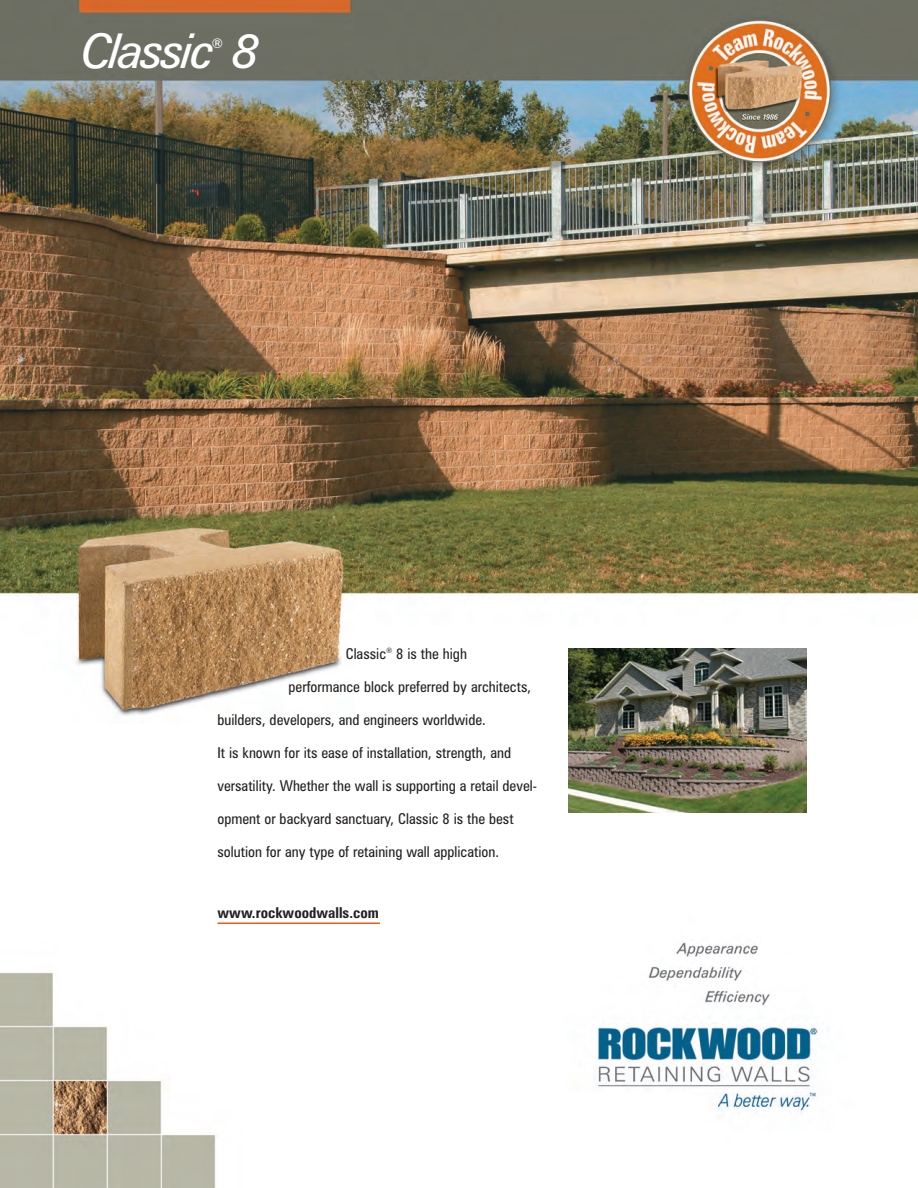
<style>
.page{position:relative;width:918px;height:1188px;background:#fff}
.page>*{position:absolute;margin:0;border:0;box-sizing:border-box;transform-origin:0 0}
.t1{font:italic 48px "Zurich BT";letter-spacing:-.07em;color:#fff}
.t2{font:condensed 15px "Zurich BT";color:#231f20}
.t3{font:700 condensed 15px "Zurich BT";color:#231f20}
.t4{font:italic 13.5px "Zurich BT";color:#fff}
</style>
<div class="page">
<img style="left:0;top:0;width:918px;height:1188px">
<hr style="left:217px;top:922px;width:163px;height:2px;background:#e1601e">
<img style="left:568px;top:648px;width:238px;height:165px">
<h1 class="t1" style="left:81px;top:32px;width:180px">Classic 8</h1>
<p class="t4" style="left:212px;top:38px;width:13px">®</p>
<p class="t2" style="left:346px;top:648px;width:123px">Classic<sup>®</sup> 8 is the high</p>
<p class="t2" style="left:289px;top:681px;width:244px">performance block preferred by architects,</p>
<p class="t2" style="left:217px;top:714px;width:270px">builders, developers, and engineers worldwide.</p>
<p class="t2" style="left:217px;top:747px;width:295px">It is known for its ease of installation, strength, and</p>
<p class="t2" style="left:217px;top:780px;width:321px">versatility. Whether the wall is supporting a retail devel-</p>
<p class="t2" style="left:217px;top:813px;width:298px">opment or backyard sanctuary, Classic 8 is the best</p>
<p class="t2" style="left:217px;top:846px;width:283px">solution for any type of retaining wall application.</p>
<p class="t3" style="left:217px;top:907px;width:163px">www.rockwoodwalls.com</p>
</div>
